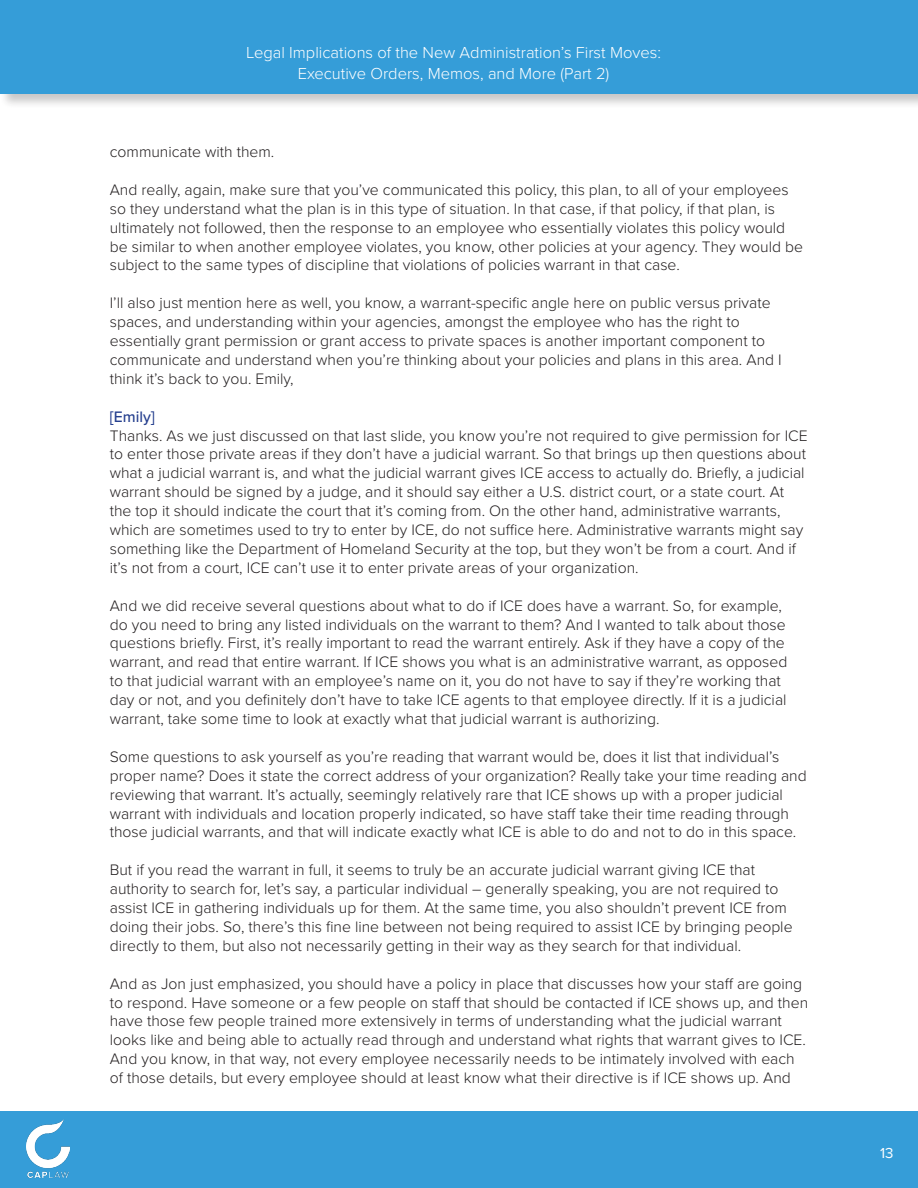
<style>
.page{position:relative;width:918px;height:1188px;background:#fff}
.page>*{position:absolute;margin:0;border:0;box-sizing:border-box;transform-origin:0 0}
.t1{font:300 16.5px/21px "Proxima Nova";color:#fff;text-align:center}
.t2{font:300 15.75px/18.9px "Proxima Nova";color:#231f20}
.t3{font:500 15.75px "Proxima Nova";color:#253f8e}
.t4{font:15px "Proxima Nova";color:#fff}
</style>
<div class="page">
<div style="left:0;top:1112px;width:918px;height:76px;background:#359dd8"></div>
<img style="left:26px;top:1119px;width:44px;height:60px">
<div style="left:0;top:0;width:918px;height:109px;background:#231f20;opacity:.25"></div>
<div style="left:0;top:0;width:918px;height:94px;background:#359dd8"></div>
<p class="t1" style="left:246px;top:41px;width:416px">Legal Implications of the New Administration’s First Moves:<br>Executive Orders, Memos, and More (Part 2)</p>
<p class="t2" style="left:110px;top:141px;width:166px">communicate with them.</p>
<p class="t2" style="left:110px;top:179px;width:695px">And really, again, make sure that you’ve communicated this policy, this plan, to all of your employees so they understand what the plan is in this type of situation. In that case, if that policy, if that plan, is ultimately not followed, then the response to an employee who essentially violates this policy would be similar to when another employee violates, you know, other policies at your agency. They would be subject to the same types of discipline that violations of policies warrant in that case.</p>
<p class="t2" style="left:110px;top:293px;width:673px">I’ll also just mention here as well, you know, a warrant-specific angle here on public versus private spaces, and understanding within your agencies, amongst the employee who has the right to essentially grant permission or grant access to private spaces is another important component to communicate and understand when you’re thinking about your policies and plans in this area. And I think it’s back to you. Emily,</p>
<p class="t3" style="left:110px;top:405px;width:47px">[Emily]</p>
<p class="t2" style="left:110px;top:425px;width:699px">Thanks. As we just discussed on that last slide, you know you’re not required to give permission for ICE to enter those private areas if they don’t have a judicial warrant. So that brings up then questions about what a judicial warrant is, and what the judicial warrant gives ICE access to actually do. Briefly, a judicial warrant should be signed by a judge, and it should say either a U.S. district court, or a state court. At the top it should indicate the court that it’s coming from. On the other hand, administrative warrants, which are sometimes used to try to enter by ICE, do not suffice here. Administrative warrants might say something like the Department of Homeland Security at the top, but they won’t be from a court. And if it’s not from a court, ICE can’t use it to enter private areas of your organization.</p>
<p class="t2" style="left:110px;top:595px;width:679px">And we did receive several questions about what to do if ICE does have a warrant. So, for example, do you need to bring any listed individuals on the warrant to them? And I wanted to talk about those questions briefly. First, it’s really important to read the warrant entirely. Ask if they have a copy of the warrant, and read that entire warrant. If ICE shows you what is an administrative warrant, as opposed to that judicial warrant with an employee’s name on it, you do not have to say if they’re working that day or not, and you definitely don’t have to take ICE agents to that employee directly. If it is a judicial warrant, take some time to look at exactly what that judicial warrant is authorizing.</p>
<p class="t2" style="left:110px;top:746px;width:698px">Some questions to ask yourself as you’re reading that warrant would be, does it list that individual’s proper name? Does it state the correct address of your organization? Really take your time reading and reviewing that warrant. It’s actually, seemingly relatively rare that ICE shows up with a proper judicial warrant with individuals and location properly indicated, so have staff take their time reading through those judicial warrants, and that will indicate exactly what ICE is able to do and not to do in this space.</p>
<p class="t2" style="left:110px;top:860px;width:684px">But if you read the warrant in full, it seems to truly be an accurate judicial warrant giving ICE that authority to search for, let’s say, a particular individual – generally speaking, you are not required to assist ICE in gathering individuals up for them. At the same time, you also shouldn’t prevent ICE from doing their jobs. So, there’s this fine line between not being required to assist ICE by bringing people directly to them, but also not necessarily getting in their way as they search for that individual.</p>
<p class="t2" style="left:110px;top:973px;width:700px">And as Jon just emphasized, you should have a policy in place that discusses how your staff are going to respond. Have someone or a few people on staff that should be contacted if ICE shows up, and then have those few people trained more extensively in terms of understanding what the judicial warrant looks like and being able to actually read through and understand what rights that warrant gives to ICE.<br>And you know, in that way, not every employee necessarily needs to be intimately involved with each of those details, but every employee should at least know what their directive is if ICE shows up. And</p>
<p class="t4" style="left:880px;top:1142px;width:15px">13</p>
</div>
